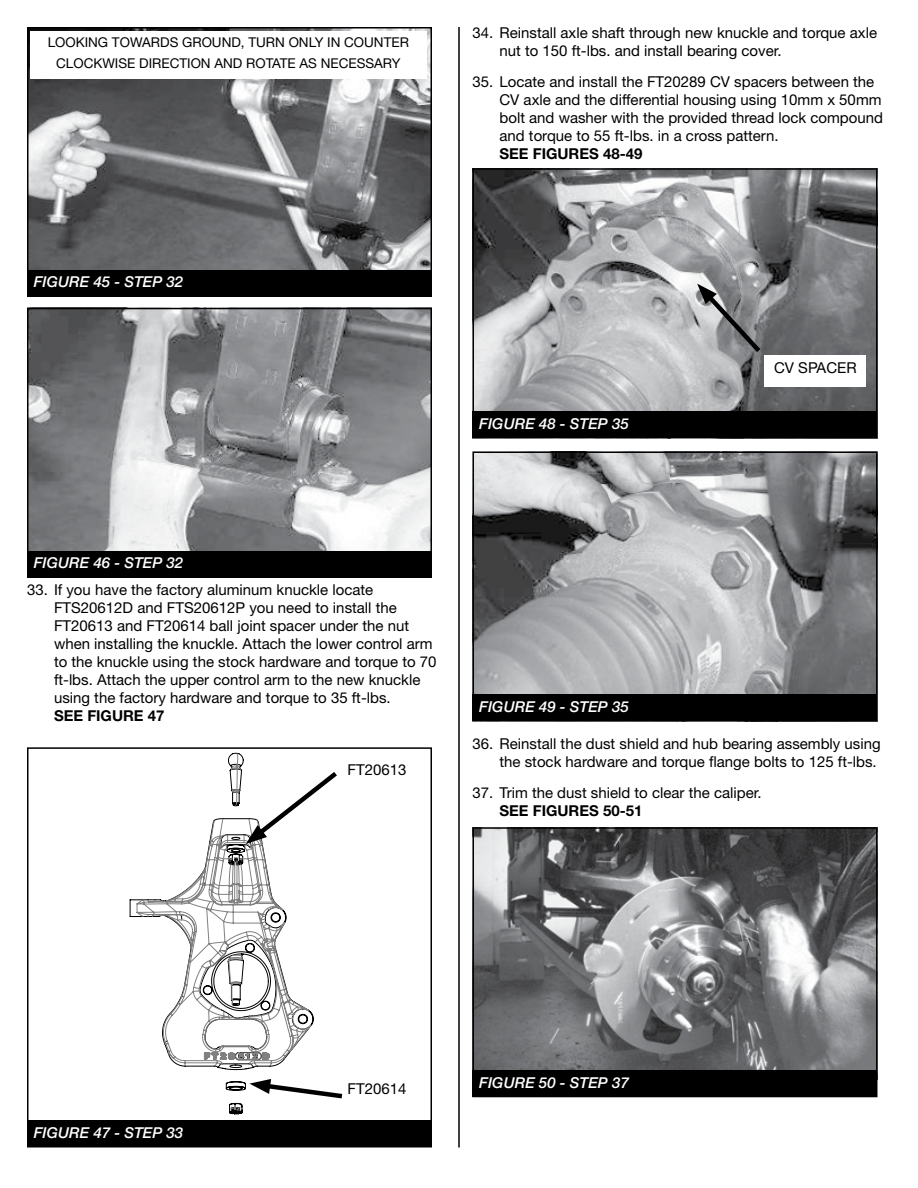
<style>
.page{position:relative;width:918px;height:1188px;background:#fff}
.page>*{position:absolute;margin:0;border:0;box-sizing:border-box;transform-origin:0 0}
.t1{font:15px/18px "Helvetica Neue LT Std";color:#000}
.t2{font:italic 500 15px "Helvetica Neue LT Std";color:#fff}
.t3{font:700 15px "Helvetica Neue LT Std";color:#000}
.t4{font:13.5px/21px "Helvetica Neue LT Std";color:#000;text-align:center}
</style>
<div class="page">
<hr style="left:458px;top:27px;width:2px;height:1121px;background:#000">
<img style="left:30px;top:311px;width:399px;height:240px">
<div style="left:27px;top:308px;width:405px;height:270px;border:2px solid #000"></div>
<div style="left:27px;top:551px;width:405px;height:27px;background:#000"></div>
<img style="left:475px;top:455px;width:400px;height:239px">
<div style="left:472px;top:452px;width:406px;height:270px;border:2px solid #000"></div>
<div style="left:472px;top:694px;width:406px;height:28px;background:#000"></div>
<svg style="left:137px;top:753px;width:174px;height:357px"></svg>
<div style="left:27px;top:747px;width:405px;height:401px;border:2px solid #000"></div>
<div style="left:27px;top:1120px;width:405px;height:28px;background:#000"></div>
<svg style="left:246px;top:767px;width:91px;height:77px"></svg>
<svg style="left:249px;top:1079px;width:94px;height:22px"></svg>
<img style="left:475px;top:171px;width:400px;height:240px">
<div style="left:472px;top:168px;width:406px;height:270px;border:2px solid #000"></div>
<div style="left:472px;top:411px;width:406px;height:27px;background:#000"></div>
<div style="left:765px;top:355px;width:101px;height:32px;background:#fff"></div>
<svg style="left:697px;top:284px;width:68px;height:73px;background:#8b8c8e"></svg>
<img style="left:30px;top:30px;width:399px;height:240px">
<div style="left:27px;top:27px;width:405px;height:270px;border:2px solid #000"></div>
<div style="left:30px;top:31px;width:397px;height:48px;background:#fff"></div>
<div style="left:27px;top:270px;width:405px;height:27px;background:#000"></div>
<img style="left:475px;top:830px;width:400px;height:240px">
<div style="left:472px;top:827px;width:406px;height:270px;border:2px solid #000"></div>
<div style="left:472px;top:1070px;width:406px;height:27px;background:#000"></div>
<p class="t4" style="left:48px;top:32px;width:363px">LOOKING TOWARDS GROUND, TURN ONLY IN COUNTER<br>CLOCKWISE DIRECTION AND ROTATE AS NECESSARY</p>
<p class="t2" style="left:34px;top:273px;width:151px">FIGURE 45 - STEP 32</p>
<p class="t1" style="left:500px;top:23px;width:379px;text-indent:-27px">34. Reinstall axle shaft through new knuckle and torque axle nut to 150 ft-lbs. and install bearing cover.</p>
<p class="t1" style="left:500px;top:73px;width:385px;text-indent:-27px">35. Locate and install the FT20289 CV spacers between the CV axle and the differential housing using 10mm x 50mm bolt and washer with the provided thread lock compound and torque to 55 ft-lbs. in a cross pattern.</p>
<p class="t3" style="left:500px;top:145px;width:145px">SEE FIGURES 48-49</p>
<p class="t2" style="left:479px;top:414px;width:151px">FIGURE 48 - STEP 35</p>
<p class="t1" style="left:774px;top:358px;width:84px">CV SPACER</p>
<p class="t2" style="left:34px;top:554px;width:151px">FIGURE 46 - STEP 32</p>
<p class="t1" style="left:54px;top:581px;width:384px;text-indent:-27px">33. If you have the factory aluminum knuckle locate FTS20612D and FTS20612P you need to install the FT20613 and FT20614 ball joint spacer under the nut when installing the knuckle. Attach the lower control arm to the knuckle using the stock hardware and torque to 70 ft-lbs. Attach the upper control arm to the new knuckle using the factory hardware and torque to 35 ft-lbs.</p>
<p class="t3" style="left:54px;top:707px;width:112px">SEE FIGURE 47</p>
<p class="t1" style="left:347px;top:760px;width:60px">FT20613</p>
<p class="t2" style="left:479px;top:698px;width:151px">FIGURE 49 - STEP 35</p>
<p class="t1" style="left:472px;top:734px;width:410px;text-align:right">36. Reinstall the dust shield and hub bearing assembly using the stock hardware and torque flange bolts to 125 ft-lbs.</p>
<p class="t1" style="left:472px;top:784px;width:291px">37. Trim the dust shield to clear the caliper.</p>
<p class="t3" style="left:500px;top:802px;width:145px">SEE FIGURES 50-51</p>
<p class="t2" style="left:34px;top:1124px;width:151px">FIGURE 47 - STEP 33</p>
<p class="t1" style="left:347px;top:1080px;width:60px">FT20614</p>
<p class="t2" style="left:479px;top:1074px;width:151px">FIGURE 50 - STEP 37</p>
</div>
